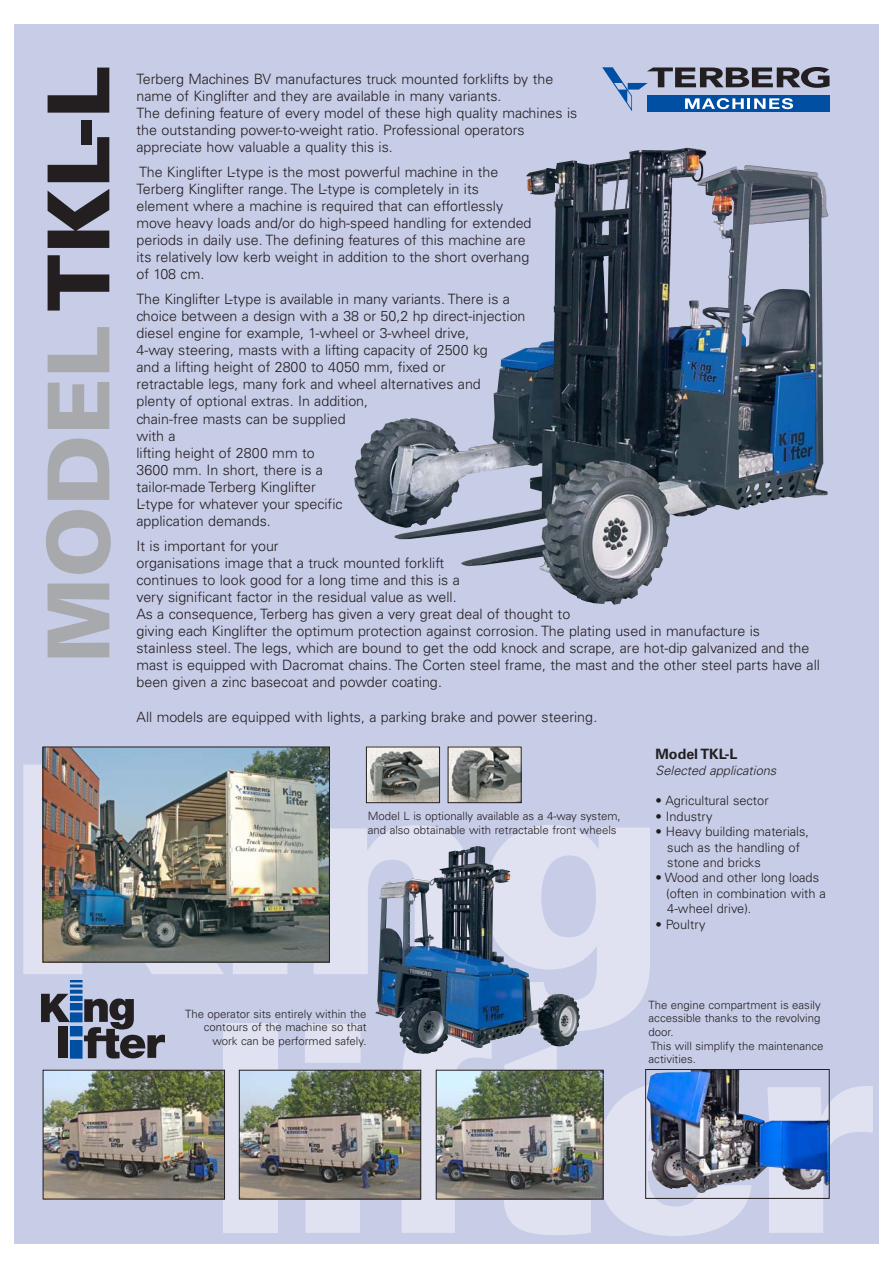
<style>
.page{position:relative;width:893px;height:1263px;background:#fff}
.page>*{position:absolute;margin:0;border:0;box-sizing:border-box;transform-origin:0 0}
.t1{font:900 85.5px "Univers";color:#a7a9ac}
.t2{font:300 14.25px/17.1px "Univers";color:#231f20}
.t3{font:700 14.25px "Univers";color:#231f20}
.t4{font:300 12.9px/15.5px "Univers";color:#231f20}
.t5{font:italic 300 12.9px "Univers";color:#231f20}
.t6{font:300 11.4px/13.6px "Univers";color:#231f20}
.s1{color:#231f20}
</style>
<div class="page">
<div style="left:14px;top:24px;width:864px;height:1220px;background:#c7cce7"></div>
<svg style="left:23px;top:765px;width:201px;height:209px;background:#d3d5e5"></svg>
<svg style="left:232px;top:962px;width:56px;height:12px"></svg>
<div style="left:223px;top:1023px;width:55px;height:210px;background:#e0e2f2"></div>
<svg style="left:305px;top:825px;width:445px;height:411px"></svg>
<svg style="left:769px;top:1085px;width:103px;height:148px"></svg>
<svg style="left:41px;top:980px;width:124px;height:79px"></svg>
<div style="left:647px;top:95px;width:183px;height:17px;background:#004fa3"></div>
<svg style="left:602px;top:67px;width:227px;height:44px"></svg>
<img style="left:368px;top:749px;width:69px;height:52px">
<div style="left:366px;top:747px;width:73px;height:56px;border:1px solid #231f20"></div>
<img style="left:450px;top:749px;width:69px;height:52px">
<div style="left:448px;top:747px;width:73px;height:56px;border:1px solid #231f20"></div>
<img style="left:647px;top:1071px;width:180px;height:122px">
<div style="left:645px;top:1069px;width:184px;height:130px;border:1px solid #231f20"></div>
<img style="left:241px;top:1072px;width:178px;height:125px">
<div style="left:239px;top:1070px;width:182px;height:129px;border:1px solid #231f20"></div>
<img style="left:438px;top:1072px;width:163px;height:125px">
<div style="left:436px;top:1070px;width:167px;height:129px;border:1px solid #231f20"></div>
<img style="left:45px;top:1072px;width:178px;height:125px">
<div style="left:43px;top:1070px;width:182px;height:129px;border:1px solid #231f20"></div>
<img style="left:45px;top:749px;width:282px;height:211px">
<div style="left:43px;top:747px;width:286px;height:215px;border:1px solid #231f20"></div>
<img style="left:386px;top:846px;width:153px;height:165px">
<img style="left:354px;top:148px;width:474px;height:457px">
<h1 class="t1" style="left:48px;top:663px;width:598px;rotate:-90deg">MODEL <span class="s1">TKL-L</span></h1>
<p class="t2" style="left:136px;top:72px;width:442px">Terberg Machines BV manufactures truck mounted forklifts by the name of Kinglifter and they are available in many variants.<br>The defining feature of every model of these high quality machines is the outstanding power-to-weight ratio. Professional operators appreciate how valuable a quality this is.</p>
<p class="t2" style="left:136px;top:165px;width:396px">The Kinglifter L-type is the most powerful machine in the Terberg Kinglifter range. The L-type is completely in its element where a machine is required that can effortlessly move heavy loads and/or do high-speed handling for extended periods in daily use. The defining features of this machine are its relatively low kerb weight in addition to the short overhang of 108 cm.</p>
<p class="t2" style="left:136px;top:292px;width:390px">The Kinglifter L-type is available in many variants. There is a choice between a design with a 38 or 50,2 hp direct-injection diesel engine for example, 1-wheel or 3-wheel drive,<br>4-way steering, masts with a lifting capacity of 2500 kg<br>and a lifting height of 2800 to 4050 mm, fixed or<br>retractable legs, many fork and wheel alternatives and<br>plenty of optional extras. In addition,<br>chain-free masts can be supplied<br>with a<br>lifting height of 2800 mm to<br>3600 mm. In short, there is a<br>tailor-made Terberg Kinglifter<br>L-type for whatever your specific<br>application demands.</p>
<p class="t2" style="left:136px;top:538px;width:685px">It is important for your<br>organisations image that a truck mounted forklift<br>continues to look good for a long time and this is a<br>very significant factor in the residual value as well.<br>As a consequence, Terberg has given a very great deal of thought to<br>giving each Kinglifter the optimum protection against corrosion. The plating used in manufacture is<br>stainless steel. The legs, which are bound to get the odd knock and scrape, are hot-dip galvanized and the mast is equipped with Dacromat chains. The Corten steel frame, the mast and the other steel parts have all been given a zinc basecoat and powder coating.</p>
<p class="t2" style="left:136px;top:709px;width:462px">All models are equipped with lights, a parking brake and power steering.</p>
<p class="t3" style="left:655px;top:748px;width:83px">Model TKL-L</p>
<p class="t5" style="left:655px;top:765px;width:125px">Selected applications</p>
<p class="t4" style="left:655px;top:794px;width:115px">• Agricultural sector</p>
<p class="t4" style="left:655px;top:810px;width:59px">• Industry</p>
<p class="t4" style="left:667px;top:825px;width:143px;text-indent:-12px">• Heavy building materials, such as the handling of stone and bricks</p>
<p class="t4" style="left:666px;top:871px;width:161px;text-indent:-11px">• Wood and other long loads (often in combination with a<br>4-wheel drive).</p>
<p class="t4" style="left:655px;top:917px;width:52px">• Poultry</p>
<p class="t6" style="left:368px;top:810px;width:254px">Model L is optionally available as a 4-way system, and also obtainable with retractable front wheels</p>
<p class="t6" style="left:185px;top:1008px;width:183px;text-align:right">The operator sits entirely within the contours of the machine so that work can be performed safely.</p>
<p class="t6" style="left:648px;top:999px;width:176px">The engine compartment is easily accessible thanks to the revolving door.<br>This will simplify the maintenance activities.</p>
</div>
